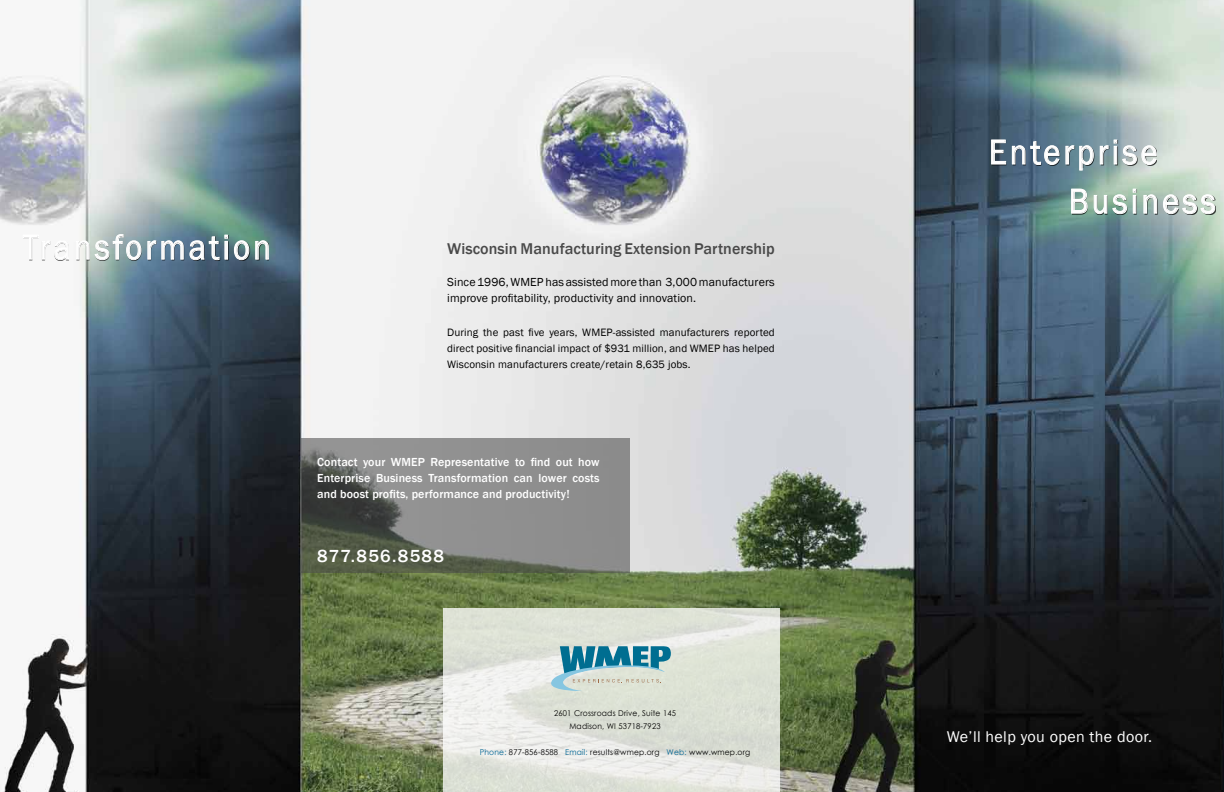
<style>
.page{position:relative;width:1224px;height:792px;background:#fff}
.page>*{position:absolute;margin:0;border:0;box-sizing:border-box;transform-origin:0 0}
.t1{font:36px "Franklin Gothic";letter-spacing:.1em;color:#fff;scale:.9 1}
.t2{font:500 18px "Franklin Gothic";letter-spacing:.075em;color:#fff}
.t3{font:500 16px "Franklin Gothic";letter-spacing:.005em;color:#494949}
.t4{font:16px "Franklin Gothic";letter-spacing:.025em;color:#fff}
.t5{font:500 12px/16px "Franklin Gothic";letter-spacing:.01em;color:#fff;text-align:justify}
.t6{font:12px/16px "Franklin Gothic";letter-spacing:.01em;color:#000}
.t7{font:11px/16px "Franklin Gothic";letter-spacing:.01em;color:#000;text-align:justify}
.t8{font:8px/13px "Century Gothic";letter-spacing:.025em;color:#000;text-align:center;scale:.95 1}
.s1{color:#006594}
</style>
<div class="page">
<img style="left:0;top:0;width:1224px;height:792px">
<div style="left:992px;top:140px;width:165px;height:28px;background:#000;opacity:.75"></div>
<svg style="left:991px;top:140px;width:15px;height:25px"></svg>
<svg style="left:1012px;top:141px;width:47px;height:24px"></svg>
<svg style="left:1065px;top:145px;width:29px;height:26px"></svg>
<svg style="left:1100px;top:140px;width:57px;height:25px"></svg>
<div style="left:1072px;top:189px;width:144px;height:26px;background:#000;opacity:.75"></div>
<svg style="left:1071px;top:189px;width:17px;height:25px"></svg>
<svg style="left:1094px;top:194px;width:33px;height:20px"></svg>
<svg style="left:1133px;top:189px;width:3px;height:4px"></svg>
<div style="left:1133px;top:195px;width:3px;height:18px;border:1px solid #fff"></div>
<svg style="left:1144px;top:194px;width:13px;height:20px"></svg>
<svg style="left:1163px;top:194px;width:52px;height:20px"></svg>
<div style="left:24px;top:235px;width:245px;height:26px;background:#000;opacity:.75"></div>
<svg style="left:23px;top:235px;width:46px;height:25px"></svg>
<svg style="left:76px;top:234px;width:65px;height:26px;background:#aab4b3"></svg>
<svg style="left:147px;top:240px;width:37px;height:20px"></svg>
<svg style="left:190px;top:235px;width:38px;height:25px"></svg>
<div style="left:225px;top:241px;width:3px;height:18px;border:1px solid #fff"></div>
<svg style="left:234px;top:240px;width:15px;height:20px"></svg>
<svg style="left:255px;top:240px;width:14px;height:20px"></svg>
<svg style="left:302px;top:438px;width:328px;height:135px;background:#7b7d79"></svg>
<svg style="left:443px;top:609px;width:337px;height:183px;background:#e1e4db"></svg>
<svg style="left:551px;top:646px;width:120px;height:45px;background:#90bbc1"></svg>
<h1 class="t1" style="left:23px;top:225px;width:277px">Transformation</h1>
<h3 class="t3" style="left:447px;top:239px;width:329px">Wisconsin Manufacturing Extension Partnership</h3>
<p class="t6" style="left:447px;top:274px;width:329px">Since 1996, WMEP has assisted more than 3,000 manufacturers improve profitability, productivity and innovation.</p>
<p class="t7" style="left:447px;top:325px;width:329px">During the past five years, WMEP-assisted manufacturers reported direct positive financial impact of $931 million, and WMEP has helped Wisconsin manufacturers create/retain 8,635 jobs.</p>
<p class="t5" style="left:317px;top:454px;width:284px">Contact your WMEP Representative to find out how Enterprise Business Transformation can lower costs and boost profits, performance and productivity!</p>
<h2 class="t2" style="left:317px;top:544px;width:128px">877.856.8588</h2>
<p class="t8" style="left:554px;top:706px;width:130px">2601 Crossroads Drive, Suite 145<br>Madison, WI 53718-7923</p>
<p class="t8" style="left:480px;top:745px;width:286px"><span class="s1">Phone:</span> 877-856-8588 <span class="s1">Email:</span> results@wmep.org <span class="s1">Web:</span> www.wmep.org</p>
<h1 class="t1" style="left:989px;top:130px;width:189px">Enterprise</h1>
<h1 class="t1" style="left:1069px;top:179px;width:165px">Business</h1>
<h3 class="t4" style="left:947px;top:726px;width:207px">We’ll help you open the door.</h3>
</div>
